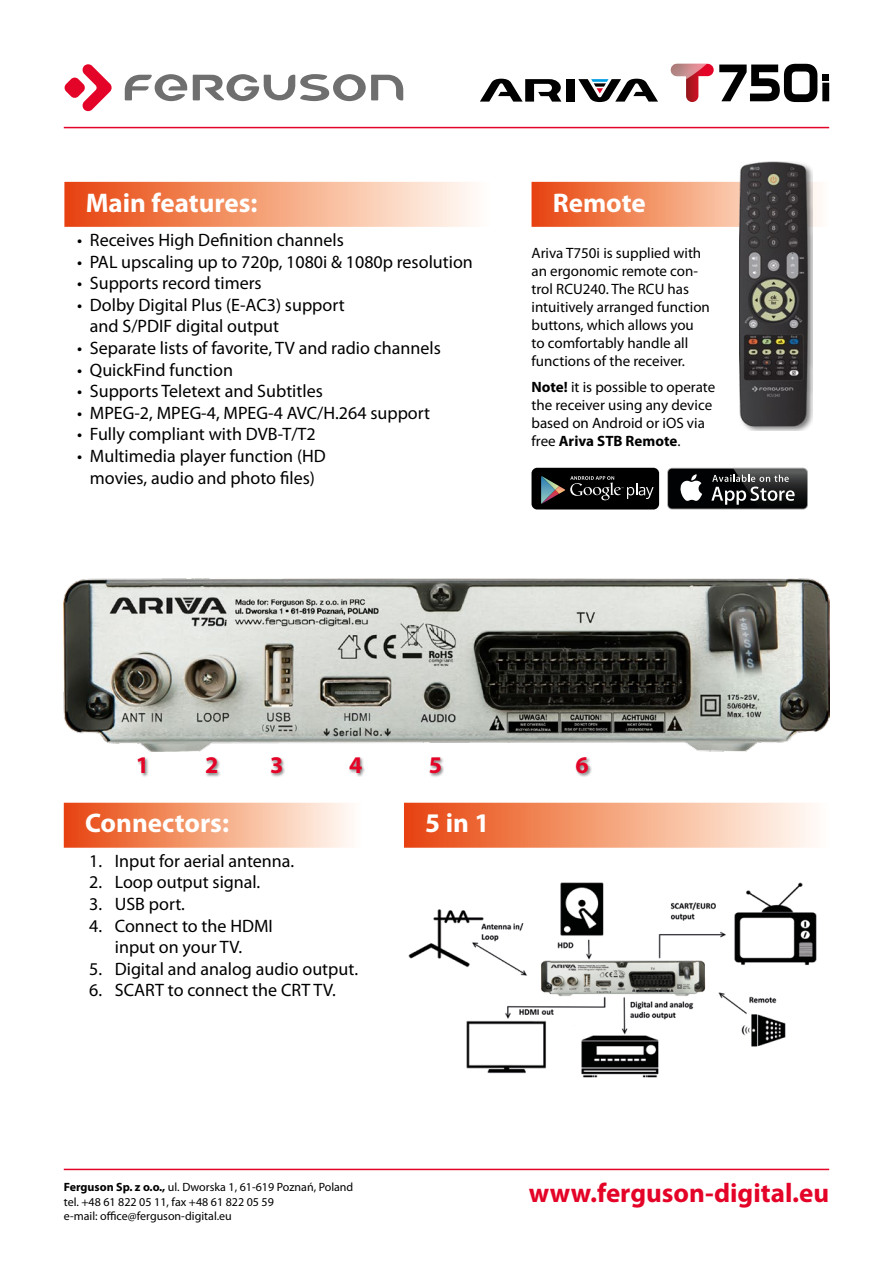
<style>
.page{position:relative;width:893px;height:1263px;background:#fff}
.page>*{position:absolute;margin:0;border:0;box-sizing:border-box;transform-origin:0 0}
.t1{font:700 27px "Myriad Pro";color:#fff}
.t2{font:700 27px "Myriad Pro";color:#e40428}
.t3{font:700 24px "Myriad Pro";color:#e40428}
.t4{font:18px/21.6px "Myriad Pro";color:#000;text-align:center}
.t5{font:15px/18px "Myriad Pro";color:#000}
.t6{font:12px/14.4px "Myriad Pro";color:#000}
.s1{font-weight:700}
</style>
<div class="page">
<hr style="left:64px;top:127px;width:765px;height:1px;background:#e40428">
<svg style="left:64px;top:64px;width:48px;height:48px"></svg>
<svg style="left:125px;top:74px;width:62px;height:27px"></svg>
<svg style="left:193px;top:74px;width:210px;height:27px"></svg>
<hr style="left:64px;top:1169px;width:765px;height:1px;background:#e40428">
<div style="left:566px;top:79px;width:9px;height:23px;background:#000"></div>
<svg style="left:480px;top:79px;width:81px;height:23px"></svg>
<svg style="left:578px;top:79px;width:80px;height:23px"></svg>
<svg style="left:671px;top:64px;width:158px;height:38px"></svg>
<div style="left:822px;top:74px;width:7px;height:7px;background:#000"></div>
<img style="left:64px;top:578px;width:765px;height:173px">
<div style="left:64px;top:182px;width:426px;height:45px;background:linear-gradient(to right,#e84609,#fffffa)"></div>
<div style="left:64px;top:803px;width:297px;height:45px;background:linear-gradient(to right,#e8470a,#fffff9)"></div>
<div style="left:136px;top:756px;width:13px;height:21px;background:#000;opacity:.5"></div>
<div style="left:204px;top:756px;width:18px;height:21px;background:#000;opacity:.5"></div>
<div style="left:269px;top:756px;width:17px;height:21px;background:#000;opacity:.5"></div>
<div style="left:348px;top:756px;width:18px;height:21px;background:#000;opacity:.5"></div>
<div style="left:575px;top:756px;width:18px;height:21px;background:#000;opacity:.5"></div>
<div style="left:428px;top:756px;width:17px;height:21px;background:#000;opacity:.5"></div>
<svg style="left:531px;top:182px;width:288px;height:45px;background:#f18c62"></svg>
<div style="left:531px;top:468px;width:128px;height:41px;background:#000;border-radius:6px"></div>
<svg style="left:541px;top:476px;width:113px;height:28px"></svg>
<div style="left:668px;top:469px;width:139px;height:40px;background:#010203;border-radius:4px"></div>
<svg style="left:680px;top:474px;width:22px;height:27px"></svg>
<svg style="left:711px;top:468px;width:97px;height:41px"></svg>
<img style="left:740px;top:162px;width:72px;height:269px">
<img style="left:408px;top:882px;width:409px;height:196px">
<div style="left:404px;top:803px;width:425px;height:45px;background:linear-gradient(to right,#e8460a,#fffffa)"></div>
<h1 class="t1" style="left:86px;top:185px;width:173px">Main features:</h1>
<p class="t4" style="left:77px;top:229px;width:268px">• Receives High Definition channels</p>
<p class="t4" style="left:77px;top:250px;width:397px">• PAL upscaling up to 720p, 1080i &amp; 1080p resolution</p>
<p class="t4" style="left:77px;top:272px;width:186px">• Supports record timers</p>
<p class="t4" style="left:90px;top:294px;width:256px;text-align:left;text-indent:-13px">• Dolby Digital Plus (E-AC3) support and S/PDIF digital output</p>
<p class="t4" style="left:77px;top:337px;width:365px">• Separate lists of favorite, TV and radio channels</p>
<p class="t4" style="left:77px;top:358px;width:157px">• QuickFind function</p>
<p class="t4" style="left:77px;top:380px;width:247px">• Supports Teletext and Subtitles</p>
<p class="t4" style="left:77px;top:402px;width:354px">• MPEG-2, MPEG-4, MPEG-4 AVC/H.264 support</p>
<p class="t4" style="left:77px;top:423px;width:240px">• Fully compliant with DVB-T/T2</p>
<p class="t4" style="left:77px;top:445px;width:250px">• Multimedia player function (HD movies, audio and photo files)</p>
<h1 class="t1" style="left:553px;top:185px;width:95px">Remote</h1>
<p class="t5" style="left:531px;top:244px;width:180px">Ariva T750i is supplied with an ergonomic remote con&shy;trol RCU240. The RCU has intuitively arranged function buttons, which allows you to comfortably handle all functions of the receiver.</p>
<p class="t5" style="left:531px;top:378px;width:185px"><span class="s1">Note!</span> it is possible to operate the receiver using any device based on Android or iOS via free <span class="s1">Ariva STB Remote</span>.</p>
<h2 class="t3" style="left:136px;top:749px;width:15px">1</h2>
<h2 class="t3" style="left:205px;top:749px;width:15px">2</h2>
<h2 class="t3" style="left:270px;top:749px;width:15px">3</h2>
<h2 class="t3" style="left:349px;top:749px;width:15px">4</h2>
<h2 class="t3" style="left:429px;top:749px;width:15px">5</h2>
<h2 class="t3" style="left:575px;top:749px;width:15px">6</h2>
<h1 class="t1" style="left:85px;top:806px;width:145px">Connectors:</h1>
<p class="t4" style="left:89px;top:850px;width:206px">1. Input for aerial antenna.</p>
<p class="t4" style="left:89px;top:871px;width:173px">2. Loop output signal.</p>
<p class="t4" style="left:89px;top:893px;width:97px">3. USB port.</p>
<p class="t4" style="left:89px;top:914px;width:185px">4. Connect to the HDMI input on your TV.</p>
<p class="t4" style="left:89px;top:958px;width:270px">5. Digital and analog audio output.</p>
<p class="t4" style="left:89px;top:979px;width:248px">6. SCART to connect the CRT TV.</p>
<h1 class="t1" style="left:425px;top:806px;width:66px">5 in 1</h1>
<p class="t6" style="left:64px;top:1180px;width:291px"><span class="s1">Ferguson Sp. z o.o.,</span> ul. Dworska 1, 61-619 Poznań, Poland tel. +48 61 822 05 11, fax +48 61 822 05 59<br>e-mail: office@ferguson-digital.eu</p>
<h1 class="t2" style="left:529px;top:1176px;width:302px">www.ferguson-digital.eu</h1>
</div>
